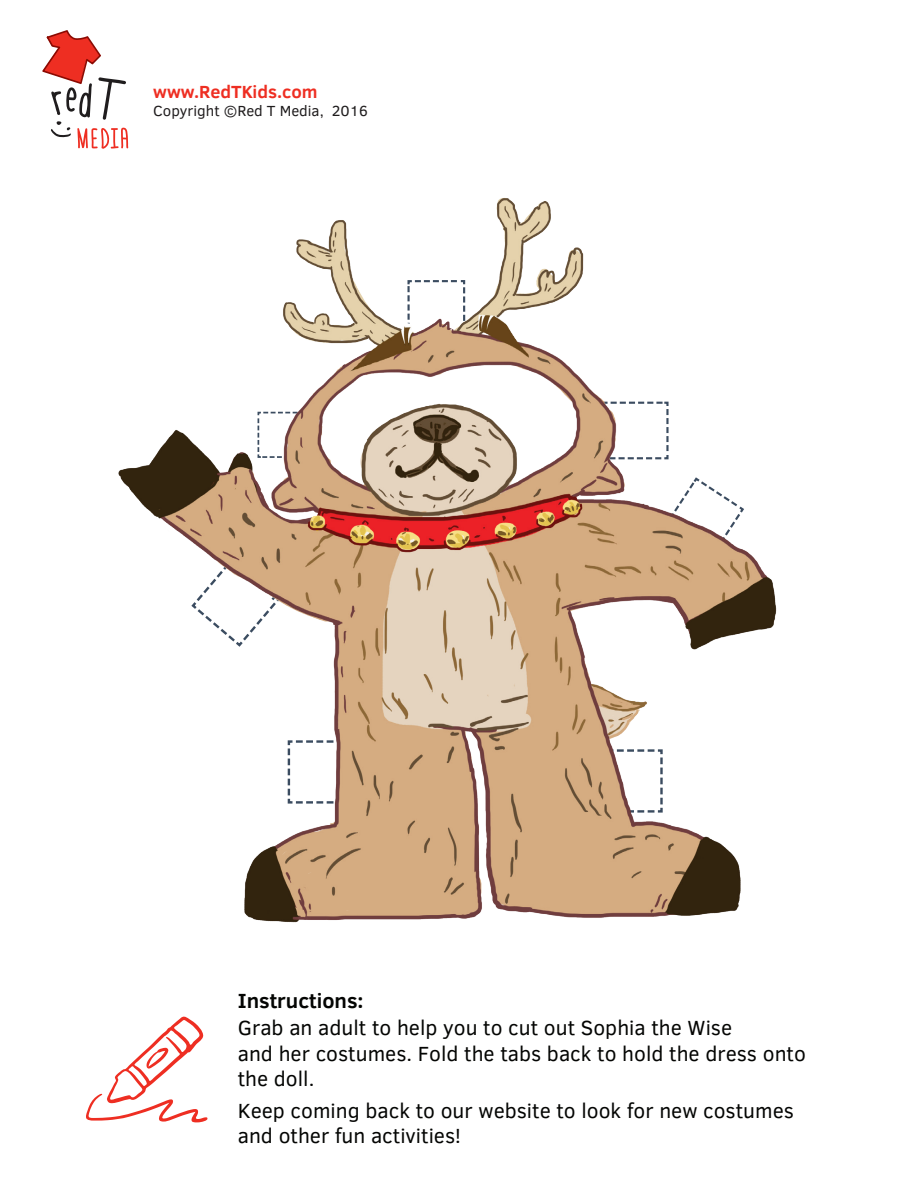
<style>
.page{position:relative;width:918px;height:1188px;background:#fff}
.page>*{position:absolute;margin:0;border:0;box-sizing:border-box;transform-origin:0 0}
.t1{font:21px/25.2px "Clear Sans";color:#040503}
.t2{font:700 21px "Clear Sans";color:#040503}
.t3{font:700 18px "Clear Sans";color:#ee2e22}
.t4{font:15px "Clear Sans";color:#1f1c1d}
</style>
<div class="page">
<img style="left:118px;top:142px;width:659px;height:875px">
<svg style="left:42px;top:30px;width:86px;height:119px"></svg>
<svg style="left:86px;top:1017px;width:122px;height:105px"></svg>
<p class="t3" style="left:153px;top:78px;width:166px">www.RedTKids.com</p>
<p class="t4" style="left:153px;top:101px;width:216px">Copyright ©Red T Media, 2016</p>
<p class="t2" style="left:238px;top:985px;width:127px">Instructions:</p>
<p class="t1" style="left:238px;top:1015px;width:570px">Grab an adult to help you to cut out Sophia the Wise<br>and her costumes. Fold the tabs back to hold the dress onto the doll.</p>
<p class="t1" style="left:238px;top:1098px;width:558px">Keep coming back to our website to look for new costumes and other fun activities!</p>
</div>
